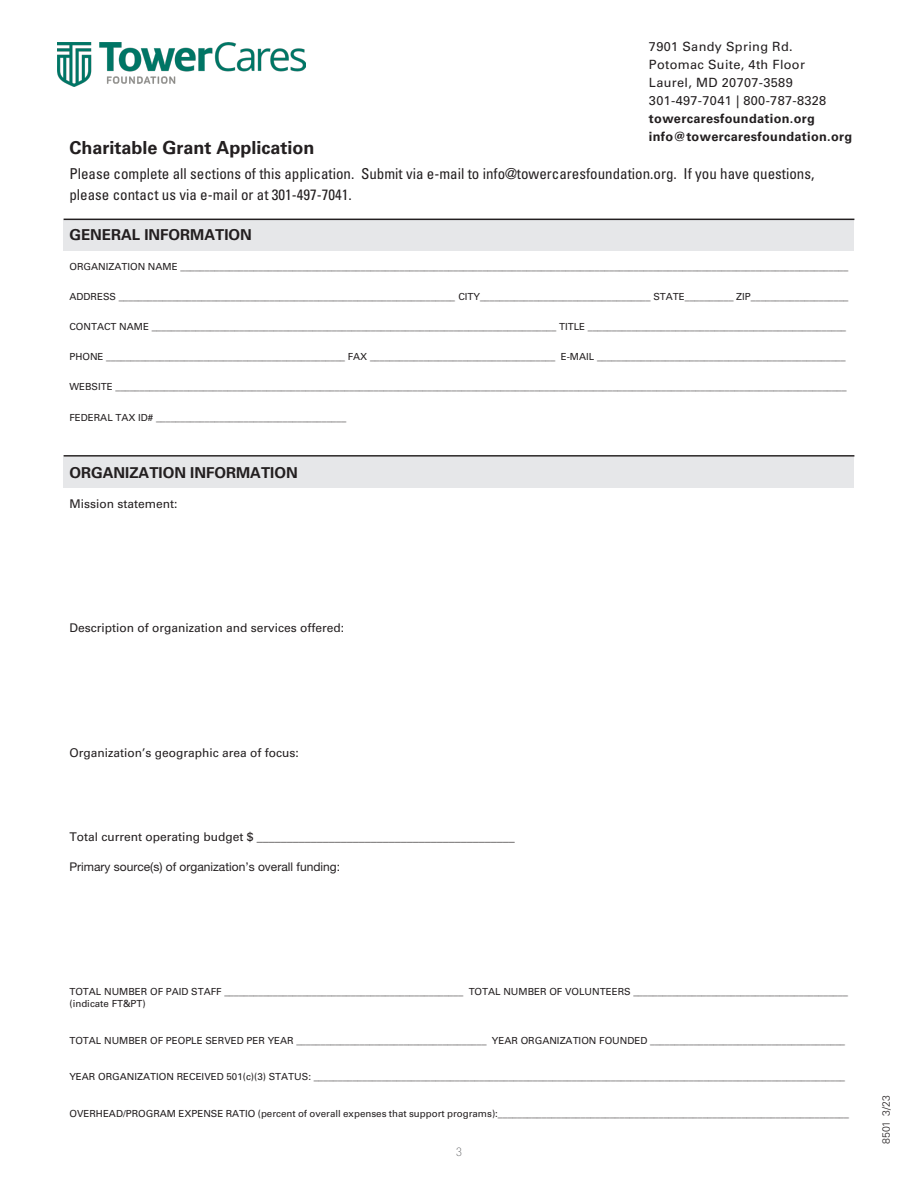
<style>
.page{position:relative;width:918px;height:1188px;background:#fff}
.page>*{position:absolute;margin:0;border:0;box-sizing:border-box;transform-origin:0 0}
.t1{font:700 18px "Univers LT Std";color:#231f20}
.t2{font:condensed 15px/21.6px "Univers LT Std";color:#231f20}
.t3{font:700 15px "Univers LT Std";color:#231f20}
.t4{font:12.75px "Univers LT Std";letter-spacing:.025em;color:#231f20}
.t5{font:700 12.75px "Univers LT Std";letter-spacing:.025em;color:#231f20}
.t6{font:12px "Univers LT Std";color:#231f20}
.t7{font:12px "Helvetica Neue LT Std";color:#231f20}
.t8{font:100 condensed 12px "Helvetica Neue LT Std";color:#57585a}
.t9{font:300 10.5px "Univers LT Std";color:#231f20}
.t10{font:9.75px/11.7px "Univers LT Std";color:#231f20}
</style>
<div class="page">
<div style="left:64px;top:457px;width:790px;height:31px;background:#e6e7e9"></div>
<div style="left:64px;top:220px;width:790px;height:31px;background:#e6e7e9"></div>
<hr style="left:64px;top:219px;width:790px;height:1px;background:#231f20">
<hr style="left:64px;top:455px;width:790px;height:2px;background:#231f20">
<img style="left:58px;top:43px;width:247px;height:44px">
<p class="t4" style="left:649px;top:39px;width:145px">7901 Sandy Spring Rd.</p>
<p class="t4" style="left:649px;top:57px;width:158px">Potomac Suite, 4th Floor</p>
<p class="t4" style="left:649px;top:75px;width:145px">Laurel, MD 20707-3589</p>
<p class="t4" style="left:649px;top:93px;width:179px">301-497-7041 | 800-787-8328</p>
<p class="t5" style="left:649px;top:111px;width:168px">towercaresfoundation.org</p>
<p class="t5" style="left:649px;top:129px;width:205px">info@towercaresfoundation.org</p>
<p class="t1" style="left:69px;top:137px;width:247px">Charitable Grant Application</p>
<p class="t2" style="left:69px;top:162px;width:746px">Please complete all sections of this application. Submit via e-mail to info@towercaresfoundation.org. If you have questions, please contact us via e-mail or at 301-497-7041.</p>
<p class="t3" style="left:69px;top:226px;width:184px">GENERAL INFORMATION</p>
<p class="t10" style="left:69px;top:261px;width:780px">ORGANIZATION NAME _________________________________________________________________________________________________________________________________________</p>
<p class="t10" style="left:69px;top:291px;width:781px">ADDRESS _____________________________________________________________________ CITY___________________________________ STATE__________ ZIP____________________</p>
<p class="t10" style="left:69px;top:321px;width:778px">CONTACT NAME ___________________________________________________________________________________ TITLE _____________________________________________________</p>
<p class="t10" style="left:69px;top:351px;width:778px">PHONE _________________________________________________ FAX ______________________________________ E-MAIL ___________________________________________________</p>
<p class="t10" style="left:69px;top:381px;width:779px">WEBSITE ______________________________________________________________________________________________________________________________________________________</p>
<p class="t10" style="left:69px;top:412px;width:278px">FEDERAL TAX ID# _______________________________________</p>
<p class="t3" style="left:69px;top:464px;width:230px">ORGANIZATION INFORMATION</p>
<p class="t6" style="left:69px;top:496px;width:109px">Mission statement:</p>
<p class="t6" style="left:69px;top:621px;width:276px">Description of organization and services offered:</p>
<p class="t6" style="left:69px;top:745px;width:231px">Organization’s geographic area of focus:</p>
<p class="t6" style="left:69px;top:829px;width:447px">Total current operating budget $ ___________________________________________</p>
<p class="t7" style="left:69px;top:859px;width:272px">Primary source(s) of organization’s overall funding:</p>
<p class="t10" style="left:69px;top:986px;width:780px">TOTAL NUMBER OF PAID STAFF _________________________________________________ TOTAL NUMBER OF VOLUNTEERS ____________________________________________ (indicate FT&amp;PT)</p>
<p class="t10" style="left:69px;top:1034px;width:777px">TOTAL NUMBER OF PEOPLE SERVED PER YEAR _______________________________________ YEAR ORGANIZATION FOUNDED ________________________________________</p>
<p class="t10" style="left:69px;top:1071px;width:777px">YEAR ORGANIZATION RECEIVED 501(c)(3) STATUS: _____________________________________________________________________________________________________________</p>
<p class="t10" style="left:69px;top:1108px;width:781px">OVERHEAD/PROGRAM EXPENSE RATIO (percent of overall expenses that support programs):________________________________________________________________________</p>
<p class="t8" style="left:456px;top:1145px;width:7px">3</p>
<p class="t9" style="left:880px;top:1144px;width:50px;rotate:-90deg">8501 3/23</p>
</div>
